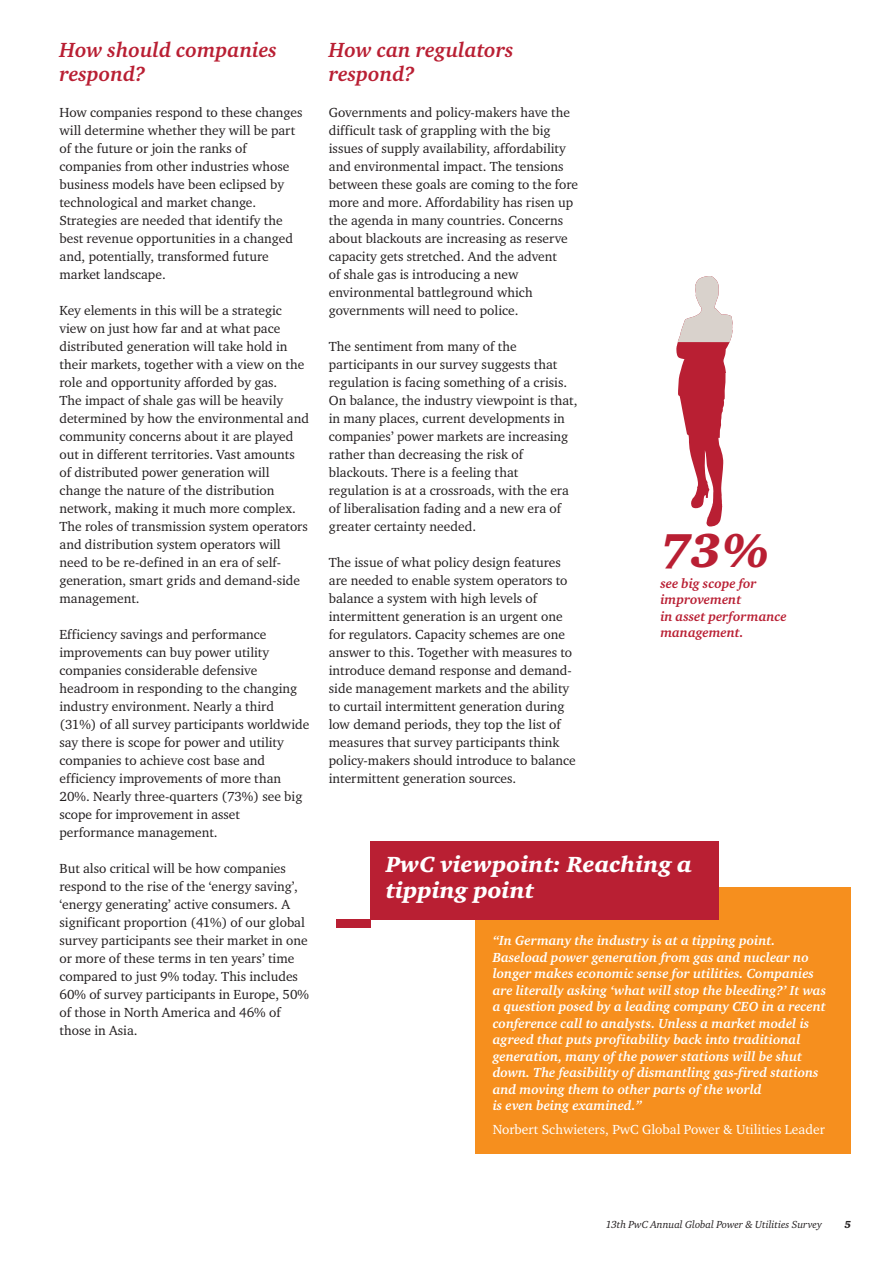
<style>
.page{position:relative;width:893px;height:1263px;background:#fff}
.page>*{position:absolute;margin:0;border:0;box-sizing:border-box;transform-origin:0 0}
.t1{font:48.9px "Charter ITC Blac Ital";color:#b91f33}
.t2{font:22.5px/25.5px "Charter ITC Blac Ital";color:#fff}
.t3{font:italic 700 21px/24px "Charter ITC";color:#b91f33}
.t4{font:13.5px/18px "Charter ITC";color:#231f20}
.t5{font:italic 700 13.5px/16.5px "Charter ITC";color:#fff}
.t6{font:italic 700 13.5px/16.5px "Charter ITC";color:#b91f33}
.t7{font:13.5px "Charter ITC";color:#fff}
.t8{font:italic 10.5px "Charter ITC";color:#231f20}
.t9{font:10.5px "Charter ITC Blac Ital";color:#231f20}
</style>
<div class="page">
<svg style="left:676px;top:276px;width:57px;height:250px"></svg>
<div style="left:475px;top:888px;width:376px;height:266px;background:#f68f1e"></div>
<div style="left:370px;top:841px;width:349px;height:78px;background:#b91f33"></div>
<div style="left:336px;top:919px;width:35px;height:9px;background:#b91f33"></div>
<h3 class="t3" style="left:60px;top:37px;width:219px">How should companies respond?</h3>
<p class="t4" style="left:60px;top:103px;width:244px">How companies respond to these changes will determine whether they will be part of the future or join the ranks of companies from other industries whose business models have been eclipsed by technological and market change.<br>Strategies are needed that identify the best revenue opportunities in a changed and, potentially, transformed future market landscape.</p>
<p class="t4" style="left:60px;top:301px;width:251px">Key elements in this will be a strategic view on just how far and at what pace distributed generation will take hold in their markets, together with a view on the role and opportunity afforded by gas.<br>The impact of shale gas will be heavily determined by how the environmental and community concerns about it are played out in different territories. Vast amounts of distributed power generation will change the nature of the distribution network, making it much more complex.<br>The roles of transmission system operators and distribution system operators will need to be re-defined in an era of self&shy;generation, smart grids and demand-side management.</p>
<p class="t4" style="left:60px;top:625px;width:251px">Efficiency savings and performance improvements can buy power utility companies considerable defensive headroom in responding to the changing industry environment. Nearly a third (31%) of all survey participants worldwide say there is scope for power and utility companies to achieve cost base and efficiency improvements of more than 20%. Nearly three-quarters (73%) see big scope for improvement in asset performance management.</p>
<p class="t4" style="left:60px;top:859px;width:251px">But also critical will be how companies respond to the rise of the ‘energy saving’, ‘energy generating’ active consumers. A significant proportion (41%) of our global survey participants see their market in one or more of these terms in ten years’ time compared to just 9% today. This includes 60% of survey participants in Europe, 50% of those in North America and 46% of those in Asia.</p>
<h3 class="t3" style="left:329px;top:37px;width:186px">How can regulators respond?</h3>
<p class="t4" style="left:329px;top:103px;width:251px">Governments and policy-makers have the difficult task of grappling with the big issues of supply availability, affordability and environmental impact. The tensions between these goals are coming to the fore more and more. Affordability has risen up the agenda in many countries. Concerns about blackouts are increasing as reserve capacity gets stretched. And the advent<br>of shale gas is introducing a new environmental battleground which governments will need to police.</p>
<p class="t4" style="left:329px;top:337px;width:250px">The sentiment from many of the participants in our survey suggests that regulation is facing something of a crisis.<br>On balance, the industry viewpoint is that, in many places, current developments in companies’ power markets are increasing rather than decreasing the risk of blackouts. There is a feeling that regulation is at a crossroads, with the era of liberalisation fading and a new era of greater certainty needed.</p>
<p class="t4" style="left:329px;top:553px;width:248px">The issue of what policy design features are needed to enable system operators to balance a system with high levels of intermittent generation is an urgent one for regulators. Capacity schemes are one answer to this. Together with measures to introduce demand response and demand&shy;side management markets and the ability to curtail intermittent generation during low demand periods, they top the list of measures that survey participants think policy-makers should introduce to balance intermittent generation sources.</p>
<h1 class="t1" style="left:660px;top:521px;width:111px">73%</h1>
<p class="t6" style="left:660px;top:575px;width:128px">see big scope for improvement<br>in asset performance management.</p>
<h2 class="t2" style="left:386px;top:852px;width:307px">PwC viewpoint: Reaching a tipping point</h2>
<p class="t5" style="left:493px;top:932px;width:335px">“In Germany the industry is at a tipping point.<br>Baseload power generation from gas and nuclear no longer makes economic sense for utilities. Companies are literally asking ‘what will stop the bleeding?’ It was a question posed by a leading company CEO in a recent conference call to analysts. Unless a market model is agreed that puts profitability back into traditional generation, many of the power stations will be shut down. The feasibility of dismantling gas-fired stations and moving them to other parts of the world<br>is even being examined.”</p>
<p class="t7" style="left:493px;top:1121px;width:334px">Norbert Schwieters, PwC Global Power &amp; Utilities Leader</p>
<p class="t8" style="left:606px;top:1218px;width:218px">13th PwC Annual Global Power &amp; Utilities Survey</p>
<p class="t9" style="left:845px;top:1218px;width:8px">5</p>
</div>
